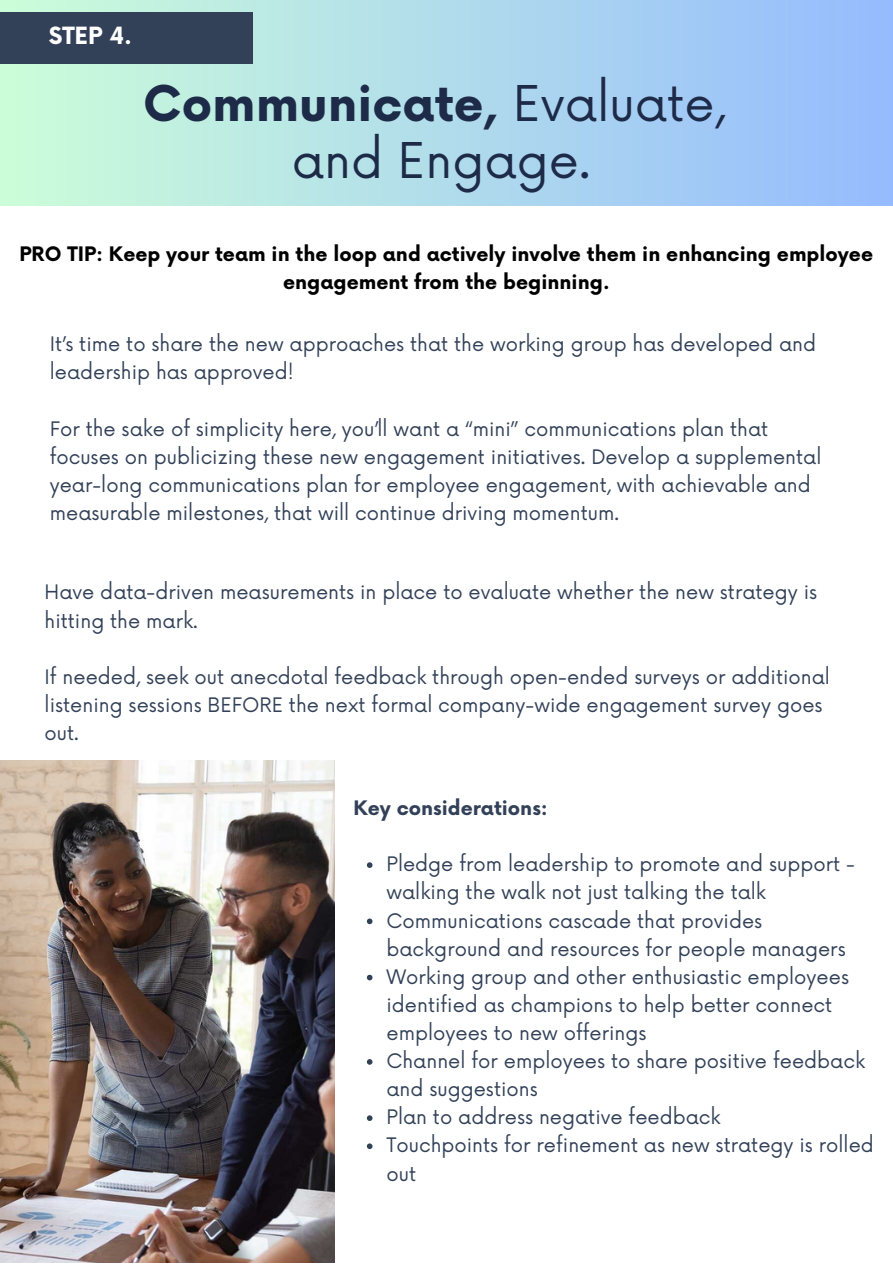
<style>
.page{position:relative;width:893px;height:1264px;background:#fff}
.page>*{position:absolute;margin:0;border:0;box-sizing:border-box;transform-origin:0 0}
.t1{font:700 48px "Now";color:#1e2b48}
.t2{font:48px "Now";color:#1e2b48}
.t3{font:700 23.1px "Now";color:#fff}
.t4{font:19.5px/28px "Now";color:#324158}
.t5{font:700 19.5px/28px "Now";color:#000;text-align:center}
.t6{font:700 19.5px "Now";color:#324158}
.s1{font-weight:400}
</style>
<div class="page">
<div style="left:0;top:0;width:892px;height:205px;background:linear-gradient(to right,#ccfdd9,#96bbfe)"></div>
<img style="left:0;top:760px;width:334px;height:502px">
<div style="left:0;top:12px;width:253px;height:51px;background:#324158"></div>
<svg style="left:367px;top:862px;width:5px;height:6px"></svg>
<svg style="left:367px;top:918px;width:5px;height:6px"></svg>
<svg style="left:367px;top:974px;width:5px;height:6px"></svg>
<svg style="left:367px;top:1059px;width:5px;height:5px"></svg>
<svg style="left:367px;top:1115px;width:5px;height:5px"></svg>
<svg style="left:367px;top:1143px;width:5px;height:6px"></svg>
<p class="t3" style="left:49px;top:23px;width:85px">STEP 4.</p>
<p class="t1" style="left:143px;top:77px;width:583px">Communicate, <span class="s1">Evaluate,</span></p>
<p class="t2" style="left:292px;top:134px;width:300px">and Engage.</p>
<p class="t5" style="left:20px;top:241px;width:855px">PRO TIP: Keep your team in the loop and actively involve them in enhancing employee engagement from the beginning.</p>
<p class="t4" style="left:50px;top:331px;width:767px">It’s time to share the new approaches that the working group has developed and leadership has approved!</p>
<p class="t4" style="left:50px;top:415px;width:773px">For the sake of simplicity here, you’ll want a “mini” communications plan that focuses on publicizing these new engagement initiatives. Develop a supplemental year-long communications plan for employee engagement, with achievable and measurable milestones, that will continue driving momentum.</p>
<p class="t4" style="left:45px;top:579px;width:774px">Have data-driven measurements in place to evaluate whether the new strategy is hitting the mark.</p>
<p class="t4" style="left:45px;top:663px;width:786px">If needed, seek out anecdotal feedback through open-ended surveys or additional listening sessions BEFORE the next formal company-wide engagement survey goes out.</p>
<p class="t6" style="left:353px;top:797px;width:196px">Key considerations:</p>
<p class="t4" style="left:386px;top:851px;width:470px">Pledge from leadership to promote and support - walking the walk not just talking the talk</p>
<p class="t4" style="left:386px;top:907px;width:460px">Communications cascade that provides background and resources for people managers</p>
<p class="t4" style="left:386px;top:963px;width:464px">Working group and other enthusiastic employees identified as champions to help better connect employees to new offerings</p>
<p class="t4" style="left:386px;top:1048px;width:480px">Channel for employees to share positive feedback and suggestions</p>
<p class="t4" style="left:386px;top:1104px;width:335px">Plan to address negative feedback</p>
<p class="t4" style="left:386px;top:1132px;width:489px">Touchpoints for refinement as new strategy is rolled out</p>
</div>
